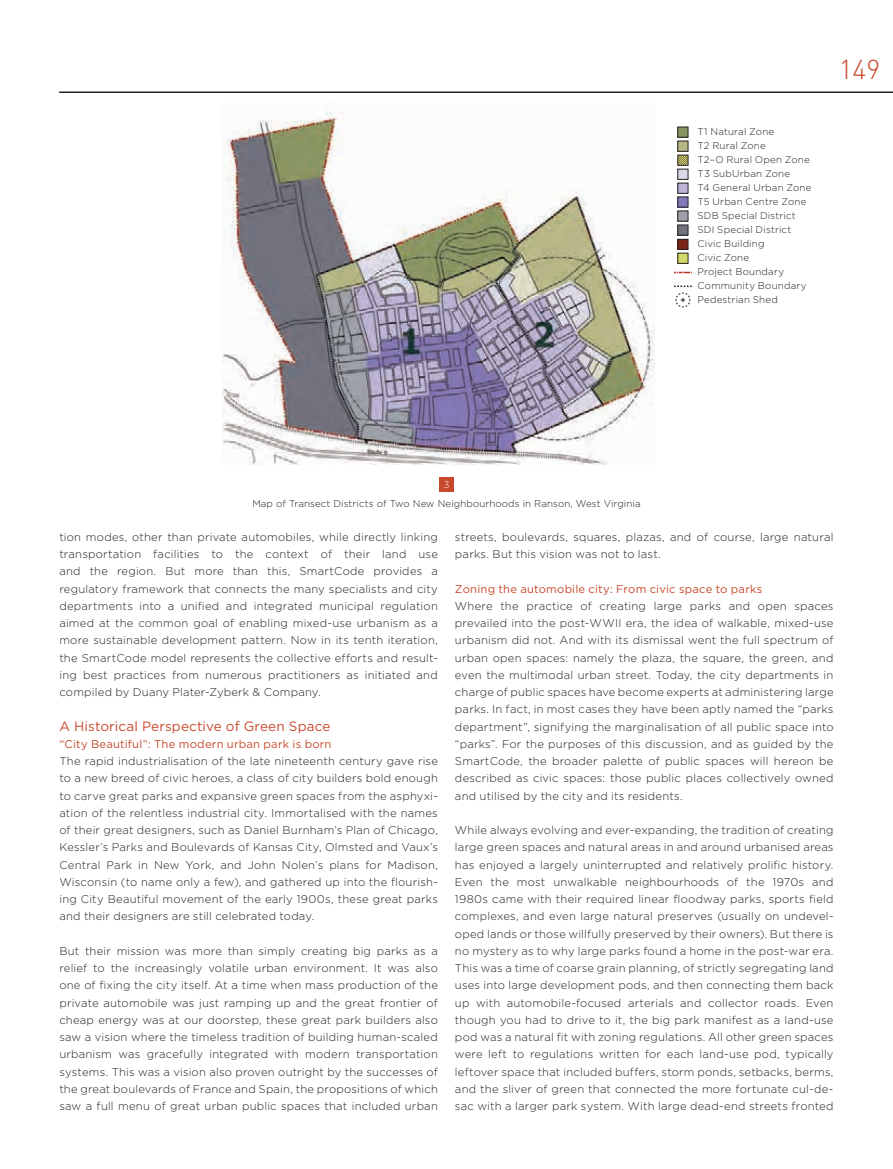
<style>
.page{position:relative;width:893px;height:1169px;background:#fff}
.page>*{position:absolute;margin:0;border:0;box-sizing:border-box;transform-origin:0 0}
.t1{font:300 27px "DIN";color:#c9482c}
.t2{font:13.5px "Gotham";letter-spacing:.01em;color:#c9482c}
.t3{font:300 11.25px/17.2px "Gotham";letter-spacing:.015em;color:#231f20;text-align:justify}
.t4{font:11.25px "Gotham";letter-spacing:.015em;color:#c9482c}
.t5{font:300 9.75px/14px "Gotham";letter-spacing:.015em;color:#231f20}
</style>
<div class="page">
<hr style="left:59px;top:92px;width:834px;height:1px;background:#231f20">
<img style="left:223px;top:104px;width:431px;height:360px">
<div style="left:677px;top:127px;width:11px;height:10px;background:#889562"></div>
<div style="left:677px;top:127px;width:11px;height:10px;border:1px solid #231f20"></div>
<div style="left:677px;top:183px;width:11px;height:10px;background:#bcb3d7"></div>
<div style="left:677px;top:183px;width:11px;height:10px;border:1px solid #231f20"></div>
<div style="left:677px;top:239px;width:11px;height:11px;background:#7d2316"></div>
<div style="left:677px;top:239px;width:11px;height:11px;border:1px solid #231f20"></div>
<div style="left:677px;top:211px;width:11px;height:10px;background:#9fa2ab"></div>
<div style="left:677px;top:211px;width:11px;height:10px;border:1px solid #231f20"></div>
<div style="left:677px;top:141px;width:11px;height:10px;background:#b8b887"></div>
<div style="left:677px;top:141px;width:11px;height:10px;border:1px solid #231f20"></div>
<div style="left:677px;top:197px;width:11px;height:10px;background:#8178b8"></div>
<div style="left:677px;top:197px;width:11px;height:10px;border:1px solid #231f20"></div>
<div style="left:677px;top:253px;width:11px;height:10px;background:#d0d96a"></div>
<div style="left:677px;top:253px;width:11px;height:11px;border:1px solid #231f20"></div>
<div style="left:677px;top:169px;width:11px;height:10px;background:#dcdae8"></div>
<div style="left:677px;top:169px;width:11px;height:11px;border:1px solid #231f20"></div>
<div style="left:677px;top:225px;width:11px;height:10px;background:#72727d"></div>
<div style="left:677px;top:225px;width:11px;height:10px;border:1px solid #231f20"></div>
<svg style="left:677px;top:157px;width:11px;height:9px"></svg>
<div style="left:677px;top:155px;width:11px;height:10px;border:1px solid #231f20"></div>
<svg style="left:674px;top:272px;width:17px;height:1px"></svg>
<svg style="left:674px;top:286px;width:17px;height:22px"></svg>
<div style="left:439px;top:478px;width:14px;height:14px;background:#c9482c"></div>
<svg style="left:444px;top:481px;width:5px;height:7px"></svg>
<p class="t5" style="left:697px;top:125px;width:78px">T1 Natural Zone</p>
<p class="t5" style="left:697px;top:139px;width:70px">T2 Rural Zone</p>
<p class="t5" style="left:697px;top:153px;width:114px">T2–O Rural Open Zone</p>
<p class="t5" style="left:697px;top:167px;width:94px">T3 SubUrban Zone</p>
<p class="t5" style="left:697px;top:181px;width:115px">T4 General Urban Zone<br>T5 Urban Centre Zone</p>
<p class="t5" style="left:697px;top:209px;width:100px">SDB Special District</p>
<p class="t5" style="left:697px;top:223px;width:95px">SDI Special District</p>
<p class="t5" style="left:697px;top:237px;width:69px">Civic Building</p>
<p class="t5" style="left:697px;top:265px;width:88px">Project Boundary</p>
<p class="t5" style="left:697px;top:251px;width:53px">Civic Zone</p>
<p class="t5" style="left:697px;top:279px;width:111px">Community Boundary<br>Pedestrian Shed</p>
<h1 class="t1" style="left:838px;top:60px;width:43px">149</h1>
<p class="t5" style="left:252px;top:497px;width:390px">Map of Transect Districts of Two New Neighbourhoods in Ranson, West Virginia</p>
<p class="t3" style="left:59px;top:529px;width:380px">tion modes, other than private automobiles, while directly linking transportation facilities to the context of their land use and the region. But more than this, SmartCode provides a regulatory framework that connects the many specialists and city departments into a unified and integrated municipal regulation aimed at the common goal of enabling mixed-use urbanism as a more sustainable development pattern. Now in its tenth iteration, the SmartCode model represents the collective efforts and result&shy;ing best practices from numerous practitioners as initiated and compiled by Duany Plater-Zyberk &amp; Company.</p>
<p class="t2" style="left:59px;top:721px;width:273px">A Historical Perspective of Green Space</p>
<p class="t4" style="left:59px;top:740px;width:274px">“City Beautiful”: The modern urban park is born</p>
<p class="t3" style="left:59px;top:753px;width:380px">The rapid industrialisation of the late nineteenth century gave rise to a new breed of civic heroes, a class of city builders bold enough to carve great parks and expansive green spaces from the asphyxi&shy;ation of the relentless industrial city. Immortalised with the names of their great designers, such as Daniel Burnham’s Plan of Chicago, Kessler’s Parks and Boulevards of Kansas City, Olmsted and Vaux’s Central Park in New York, and John Nolen’s plans for Madison, Wisconsin (to name only a few), and gathered up into the flourish&shy;ing City Beautiful movement of the early 1900s, these great parks and their designers are still celebrated today.</p>
<p class="t3" style="left:59px;top:943px;width:380px">But their mission was more than simply creating big parks as a relief to the increasingly volatile urban environment. It was also one of fixing the city itself. At a time when mass production of the private automobile was just ramping up and the great frontier of cheap energy was at our doorstep, these great park builders also saw a vision where the timeless tradition of building human-scaled urbanism was gracefully integrated with modern transportation systems. This was a vision also proven outright by the successes of the great boulevards of France and Spain, the propositions of which saw a full menu of great urban public spaces that included urban</p>
<p class="t3" style="left:455px;top:529px;width:380px">streets, boulevards, squares, plazas, and of course, large natural parks. But this vision was not to last.</p>
<p class="t4" style="left:455px;top:584px;width:309px">Zoning the automobile city: From civic space to parks</p>
<p class="t3" style="left:455px;top:598px;width:380px">Where the practice of creating large parks and open spaces prevailed into the post-WWII era, the idea of walkable, mixed-use urbanism did not. And with its dismissal went the full spectrum of urban open spaces: namely the plaza, the square, the green, and even the multimodal urban street. Today, the city departments in charge of public spaces have become experts at administering large parks. In fact, in most cases they have been aptly named the “parks department”, signifying the marginalisation of all public space into “parks”. For the purposes of this discussion, and as guided by the SmartCode, the broader palette of public spaces will hereon be described as civic spaces: those public places collectively owned and utilised by the city and its residents.</p>
<p class="t3" style="left:455px;top:822px;width:380px">While always evolving and ever-expanding, the tradition of creating large green spaces and natural areas in and around urbanised areas has enjoyed a largely uninterrupted and relatively prolific history.<br>Even the most unwalkable neighbourhoods of the 1970s and 1980s came with their required linear floodway parks, sports field complexes, and even large natural preserves (usually on undevel&shy;oped lands or those willfully preserved by their owners). But there is no mystery as to why large parks found a home in the post-war era.<br>This was a time of coarse grain planning, of strictly segregating land uses into large development pods, and then connecting them back up with automobile-focused arterials and collector roads. Even though you had to drive to it, the big park manifest as a land-use pod was a natural fit with zoning regulations. All other green spaces were left to regulations written for each land-use pod, typically leftover space that included buffers, storm ponds, setbacks, berms, and the sliver of green that connected the more fortunate cul-de&shy;sac with a larger park system. With large dead-end streets fronted</p>
</div>
